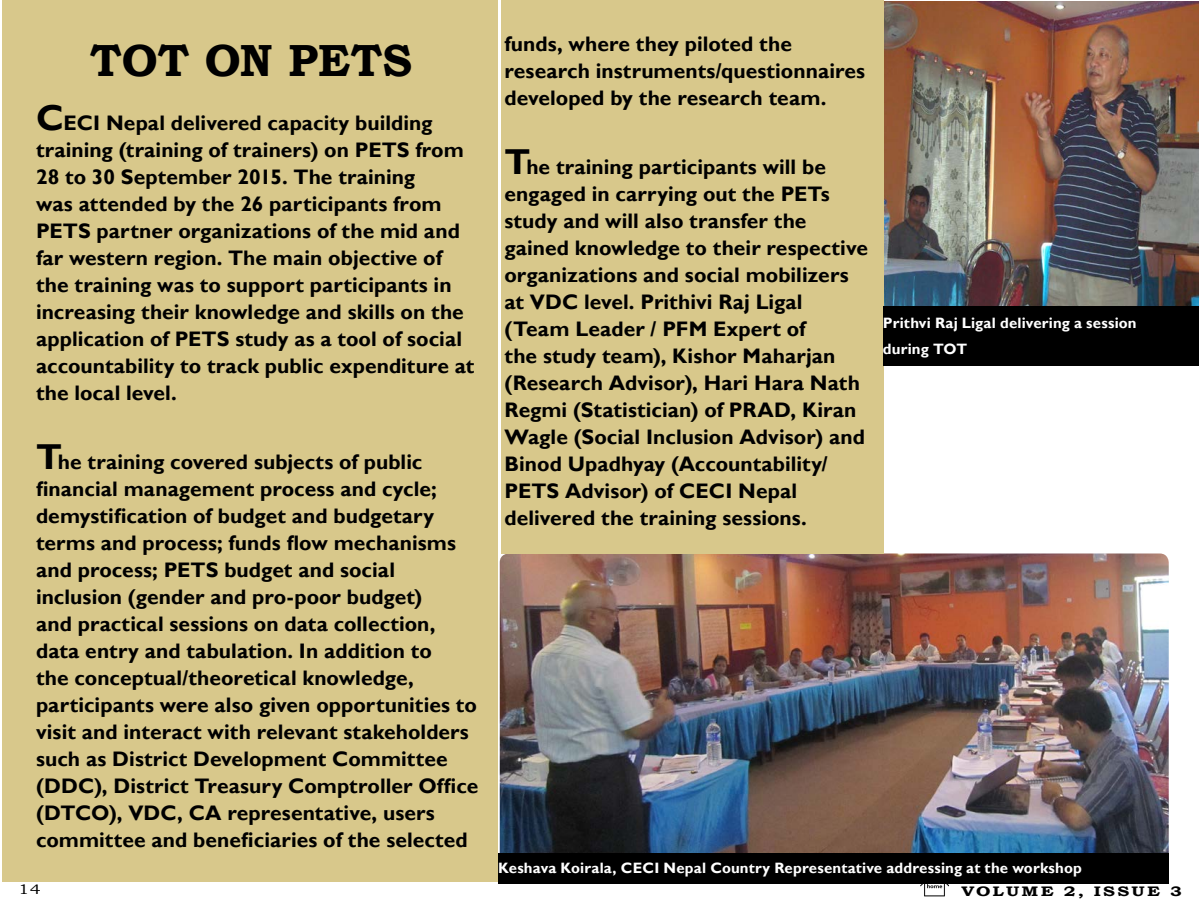
<style>
.page{position:relative;width:1200px;height:900px;background:#fff}
.page>*{position:absolute;margin:0;border:0;box-sizing:border-box;transform-origin:0 0}
.Headers{font:700 45px "Bookman Old Style";letter-spacing:.005em;color:#000}
.Main_text{font:700 21px/27px "Gill Sans";letter-spacing:.005em;color:#000}
.Picture_descriptions{font:700 15px/25.5px "Gill Sans";letter-spacing:.01em;color:#fff}
.t1{font:700 13.8px "Bookman Old Style";letter-spacing:.12em;color:#000;scale:1.3 1}
.t2{font:13.8px "Bookman Old Style";color:#000;scale:1.3 1}
.s1{font-size:36px}
</style>
<div class="page">
<img style="left:921px;top:884px;width:28px;height:13px">
<div style="left:3px;top:0;width:495px;height:882px;background:#d8c88b"></div>
<img style="left:500px;top:554px;width:669px;height:299px">
<img style="left:883px;top:2px;width:316px;height:304px">
<div style="left:501px;top:0;width:382px;height:554px;background:#d8c88b"></div>
<div style="left:883px;top:306px;width:315px;height:60px;background:#000"></div>
<div style="left:498px;top:853px;width:671px;height:31px;background:#000"></div>
<p class="Headers" style="left:90px;top:28px;width:324px">TOT ON PETS</p>
<p class="Main_text" style="left:36px;top:110px;width:440px"><span class="s1">C</span>ECI Nepal delivered capacity building training (training of trainers) on PETS from 28 to 30 September 2015. The training<br>was attended by the 26 participants from PETS partner organizations of the mid and far western region. The main objective of the training was to support participants in increasing their knowledge and skills on the application of PETS study as a tool of social accountability to track public expenditure at the local level.</p>
<p class="Main_text" style="left:36px;top:449px;width:444px"><span class="s1">T</span>he training covered subjects of public financial management process and cycle; demystification of budget and budgetary terms and process; funds flow mechanisms and process; PETS budget and social inclusion (gender and pro-poor budget)<br>and practical sessions on data collection, data entry and tabulation. In addition to<br>the conceptual/theoretical knowledge, participants were also given opportunities to visit and interact with relevant stakeholders such as District Development Committee (DDC), District Treasury Comptroller Office (DTCO), VDC, CA representative, users committee and beneficiaries of the selected</p>
<p class="Main_text" style="left:504px;top:30px;width:362px">funds, where they piloted the research instruments/questionnaires developed by the research team.</p>
<p class="Main_text" style="left:504px;top:153px;width:365px"><span class="s1">T</span>he training participants will be engaged in carrying out the PETs study and will also transfer the gained knowledge to their respective organizations and social mobilizers at VDC level. Prithivi Raj Ligal (Team Leader / PFM Expert of<br>the study team), Kishor Maharjan (Research Advisor), Hari Hara Nath Regmi (Statistician) of PRAD, Kiran Wagle (Social Inclusion Advisor) and Binod Upadhyay (Accountability/ PETS Advisor) of CECI Nepal delivered the training sessions.</p>
<p class="Picture_descriptions" style="left:883px;top:311px;width:255px">Prithvi Raj Ligal delivering a session during TOT</p>
<p class="Picture_descriptions" style="left:498px;top:856px;width:585px">Keshava Koirala, CECI Nepal Country Representative addressing at the workshop</p>
<p class="t2" style="left:18px;top:881px;width:19px">14</p>
<p class="t1" style="left:962px;top:881px;width:171px">VOLUME 2, ISSUE 3</p>
</div>
